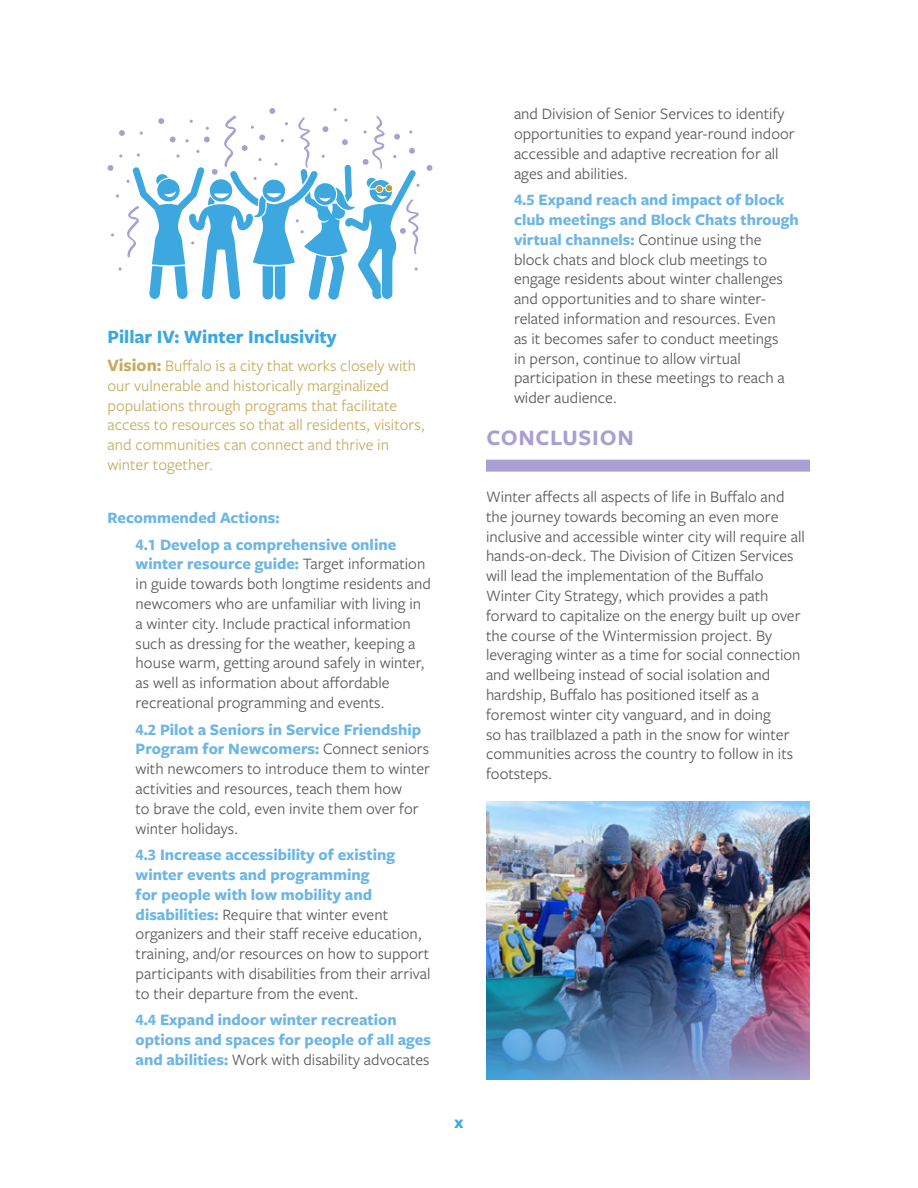
<style>
.page{position:relative;width:918px;height:1188px;background:#fff}
.page>*{position:absolute;margin:0;border:0;box-sizing:border-box;transform-origin:0 0}
.t1{font:600 30px "Freight Sans Pro";color:#a99fd3}
.t2{font:700 19.5px "Freight Sans Pro";color:#3da8df}
.t3{font:700 18px "Freight Sans Pro";color:#3da8df}
.t4{font:16.5px/19.8px "Freight Sans Pro";color:#58595b}
.t5{font:16.5px/19.8px "Freight Sans Pro";color:#c7ab5f}
.t6{font:700 16.5px/19.8px "Freight Sans Pro";color:#6cb5e4}
.s1{font-weight:700;font-size:18px}
.s2{font-weight:700;color:#6cb5e4}
.s3{font-weight:400;color:#58595b}
</style>
<div class="page">
<svg style="left:427px;top:165px;width:5px;height:6px"></svg>
<svg style="left:108px;top:108px;width:312px;height:192px"></svg>
<img style="left:486px;top:801px;width:324px;height:279px">
<div style="left:486px;top:460px;width:324px;height:12px;background:#a99fd3"></div>
<p class="t2" style="left:108px;top:323px;width:231px">Pillar IV: Winter Inclusivity</p>
<p class="t5" style="left:108px;top:355px;width:319px"><span class="s1">Vision:</span> Buffalo is a city that works closely with our vulnerable and historically marginalized populations through programs that facilitate access to resources so that all residents, visitors, and communities can connect and thrive in winter together.</p>
<p class="t6" style="left:136px;top:504px;width:262px;line-height:26.5px;text-indent:-28px">Recommended Actions:<br>4.1 Develop a comprehensive online</p>
<p class="t4" style="left:136px;top:554px;width:297px"><span class="s2">winter resource guide:</span> Target information in guide towards both longtime residents and newcomers who are unfamiliar with living in a winter city. Include practical information such as dressing for the weather, keeping a house warm, getting around safely in winter, as well as information about affordable recreational programming and events.</p>
<p class="t4" style="left:136px;top:719px;width:296px"><span class="s2">4.2 Pilot a Seniors in Service Friendship Program for Newcomers:</span> Connect seniors with newcomers to introduce them to winter activities and resources, teach them how<br>to brave the cold, even invite them over for winter holidays.</p>
<p class="t4" style="left:136px;top:844px;width:296px"><span class="s2">4.3 Increase accessibility of existing winter events and programming<br>for people with low mobility and disabilities:</span> Require that winter event organizers and their staff receive education, training, and/or resources on how to support participants with disabilities from their arrival to their departure from the event.</p>
<p class="t6" style="left:136px;top:1009px;width:297px">4.4 Expand indoor winter recreation options and spaces for people of all ages and abilities: <span class="s3">Work with disability advocates</span></p>
<p class="t4" style="left:514px;top:103px;width:282px">and Division of Senior Services to identify opportunities to expand year-round indoor accessible and adaptive recreation for all ages and abilities.</p>
<p class="t4" style="left:514px;top:189px;width:286px"><span class="s2">4.5 Expand reach and impact of block club meetings and Block Chats through virtual channels:</span> Continue using the block chats and block club meetings to engage residents about winter challenges and opportunities and to share winter&shy;related information and resources. Even<br>as it becomes safer to conduct meetings<br>in person, continue to allow virtual participation in these meetings to reach a wider audience.</p>
<h1 class="t1" style="left:486px;top:415px;width:150px">conclusion</h1>
<p class="t4" style="left:486px;top:486px;width:320px">Winter affects all aspects of life in Buffalo and the journey towards becoming an even more inclusive and accessible winter city will require all hands-on-deck. The Division of Citizen Services will lead the implementation of the Buffalo Winter City Strategy, which provides a path forward to capitalize on the energy built up over the course of the Wintermission project. By leveraging winter as a time for social connection and wellbeing instead of social isolation and hardship, Buffalo has positioned itself as a foremost winter city vanguard, and in doing<br>so has trailblazed a path in the snow for winter communities across the country to follow in its footsteps.</p>
<p class="t3" style="left:455px;top:1109px;width:10px">x</p>
</div>
